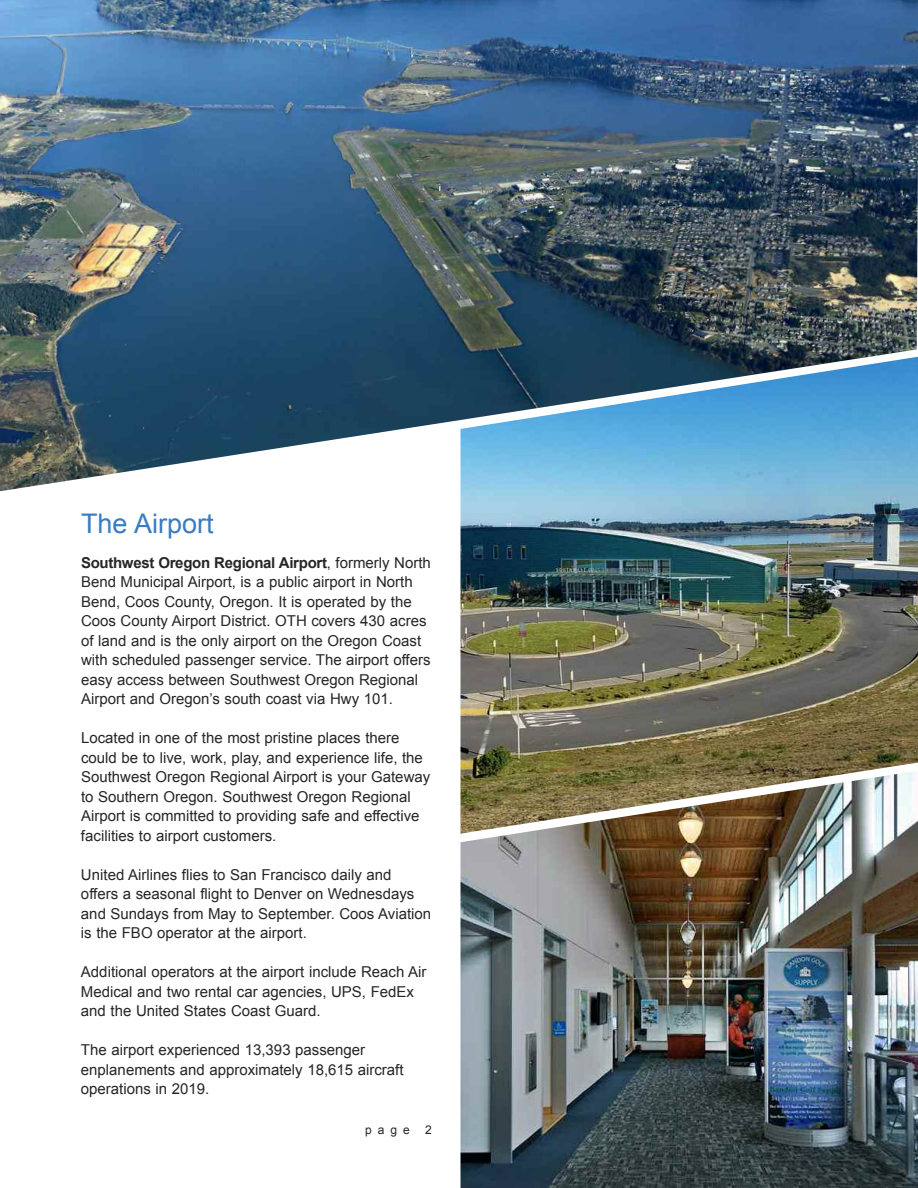
<style>
.page{position:relative;width:918px;height:1188px;background:#fff}
.page>*{position:absolute;margin:0;border:0;box-sizing:border-box;transform-origin:0 0}
.t1{font:27px "Arial";color:#397cc0}
.t2{font:15px/19.5px "Arial";color:#272627}
.t3{font:12px "Arial";color:#272627}
.s1{font-weight:700}
</style>
<div class="page">
<img style="left:460px;top:834px;width:458px;height:354px">
<img style="left:460px;top:493px;width:458px;height:341px">
<img style="left:0;top:0;width:918px;height:493px">
<h1 class="t1" style="left:81px;top:509px;width:134px">The Airport</h1>
<p class="t2" style="left:81px;top:553px;width:351px"><span class="s1">Southwest Oregon Regional Airport</span>, formerly North Bend Municipal Airport, is a public airport in North Bend, Coos County, Oregon. It is operated by the Coos County Airport District. OTH covers 430 acres of land and is the only airport on the Oregon Coast with scheduled passenger service. The airport offers easy access between Southwest Oregon Regional Airport and Oregon’s south coast via Hwy 101.</p>
<p class="t2" style="left:81px;top:728px;width:351px">Located in one of the most pristine places there could be to live, work, play, and experience life, the Southwest Oregon Regional Airport is your Gateway to Southern Oregon. Southwest Oregon Regional Airport is committed to providing safe and effective facilities to airport customers.</p>
<p class="t2" style="left:81px;top:865px;width:352px">United Airlines flies to San Francisco daily and offers a seasonal flight to Denver on Wednesdays and Sundays from May to September. Coos Aviation is the FBO operator at the airport.</p>
<p class="t2" style="left:81px;top:962px;width:347px">Additional operators at the airport include Reach Air<br>Medical and two rental car agencies, UPS, FedEx and the United States Coast Guard.</p>
<p class="t2" style="left:81px;top:1040px;width:324px">The airport experienced 13,393 passenger enplanements and approximately 18,615 aircraft operations in 2019.</p>
<p class="t3" style="left:365px;top:1123px;width:46px">page</p>
<p class="t3" style="left:425px;top:1123px;width:8px">2</p>
</div>
